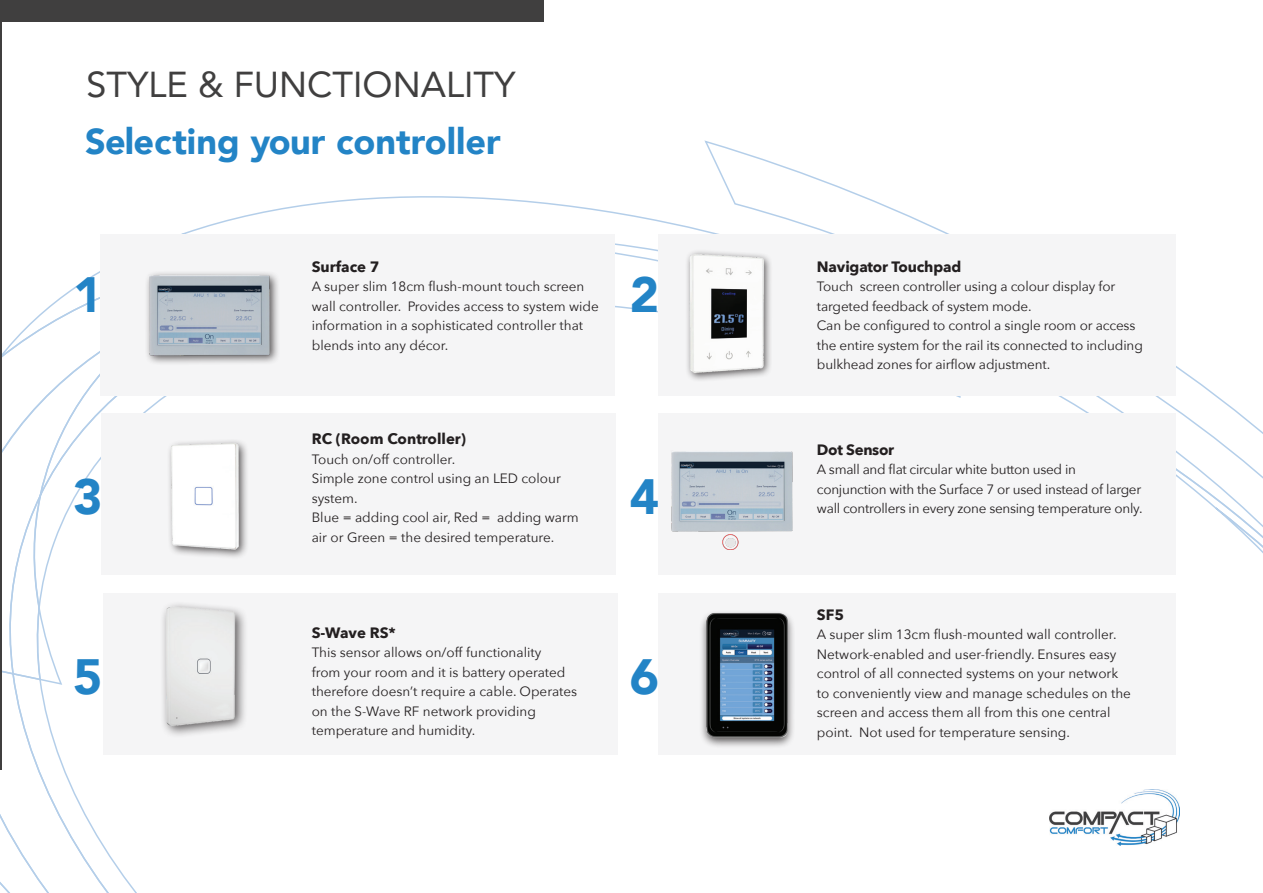
<style>
.page{position:relative;width:1263px;height:893px;background:#fff}
.page>*{position:absolute;margin:0;border:0;box-sizing:border-box;transform-origin:0 0}
.t1{font:900 49.5px "Avenir";color:#2384c6}
.t2{font:900 36px "Avenir";color:#2384c6}
.t3{font:36px "Avenir";color:#403f3f}
.t4{font:700 15px "Avenir Next";letter-spacing:-.01em;color:#231f20}
.t5{font:13.5px/19.5px "Avenir Next";color:#231f20}
.t6{font:13.5px/19.5px "Avenir Next";letter-spacing:-.02em;color:#231f20}
</style>
<div class="page">
<svg style="left:1087px;top:412px;width:176px;height:141px"></svg>
<svg style="left:0;top:676px;width:137px;height:217px"></svg>
<svg style="left:2px;top:304px;width:165px;height:372px"></svg>
<div style="left:0;top:0;width:543px;height:21px;background:#403f3f"></div>
<div style="left:100px;top:234px;width:514px;height:162px;background:#f5f5f6"></div>
<div style="left:102px;top:413px;width:514px;height:161px;background:#f5f5f6"></div>
<div style="left:103px;top:593px;width:514px;height:161px;background:#f5f5f6"></div>
<div style="left:659px;top:234px;width:517px;height:162px;background:#f5f5f6"></div>
<div style="left:659px;top:413px;width:517px;height:161px;background:#f5f5f6"></div>
<div style="left:659px;top:593px;width:517px;height:161px;background:#f5f5f6"></div>
<div style="left:685px;top:249px;width:88px;height:134px;background:#231f20;opacity:.75"></div>
<img style="left:685px;top:253px;width:87px;height:121px">
<div style="left:166px;top:439px;width:83px;height:121px;background:#231f20;opacity:.75"></div>
<img style="left:168px;top:439px;width:78px;height:113px">
<img style="left:671px;top:451px;width:122px;height:98px">
<div style="left:699px;top:610px;width:97px;height:139px;background:#231f20;opacity:.75"></div>
<img style="left:704px;top:610px;width:86px;height:131px">
<img style="left:147px;top:273px;width:131px;height:90px">
<img style="left:163px;top:604px;width:82px;height:131px">
<img style="left:1049px;top:789px;width:130px;height:57px">
<hr style="left:0;top:0;width:2px;height:770px;background:#403f3f">
<p class="t3" style="left:86px;top:56px;width:430px">STYLE &amp; FUNCTIONALITY</p>
<h1 class="t2" style="left:85px;top:111px;width:417px">Selecting your controller</h1>
<h1 class="t1" style="left:73px;top:253px;width:31px">1</h1>
<p class="t4" style="left:312px;top:254px;width:69px">Surface 7</p>
<p class="t5" style="left:312px;top:276px;width:289px">A super slim 18cm flush-mount touch screen wall controller. Provides access to system wide information in a sophisticated controller that blends into any décor.</p>
<h1 class="t1" style="left:630px;top:253px;width:31px">2</h1>
<h1 class="t1" style="left:73px;top:454px;width:31px">3</h1>
<p class="t4" style="left:312px;top:426px;width:156px">RC (Room Controller)</p>
<p class="t5" style="left:312px;top:449px;width:269px">Touch on/off controller.<br>Simple zone control using an LED colour system.<br>Blue = adding cool air, Red = adding warm air or Green = the desired temperature.</p>
<h1 class="t1" style="left:630px;top:454px;width:31px">4</h1>
<h1 class="t1" style="left:73px;top:634px;width:31px">5</h1>
<p class="t4" style="left:312px;top:619px;width:86px">S-Wave RS*</p>
<p class="t5" style="left:312px;top:642px;width:267px">This sensor allows on/off functionality<br>from your room and it is battery operated therefore doesn’t require a cable. Operates on the S-Wave RF network providing temperature and humidity.</p>
<h1 class="t1" style="left:630px;top:634px;width:31px">6</h1>
<p class="t4" style="left:817px;top:254px;width:146px">Navigator Touchpad</p>
<p class="t5" style="left:817px;top:276px;width:327px">Touch screen controller using a colour display for targeted feedback of system mode.<br>Can be configured to control a single room or access the entire system for the rail its connected to including bulkhead zones for airflow adjustment.</p>
<p class="t4" style="left:817px;top:437px;width:79px">Dot Sensor</p>
<p class="t6" style="left:817px;top:459px;width:327px">A small and flat circular white button used in conjunction with the Surface 7 or used instead of larger wall controllers in every zone sensing temperature only.</p>
<p class="t4" style="left:817px;top:601px;width:29px">SF5</p>
<p class="t5" style="left:817px;top:624px;width:316px">A super slim 13cm flush-mounted wall controller.<br>Network-enabled and user-friendly. Ensures easy control of all connected systems on your network to conveniently view and manage schedules on the screen and access them all from this one central point. Not used for temperature sensing.</p>
</div>
